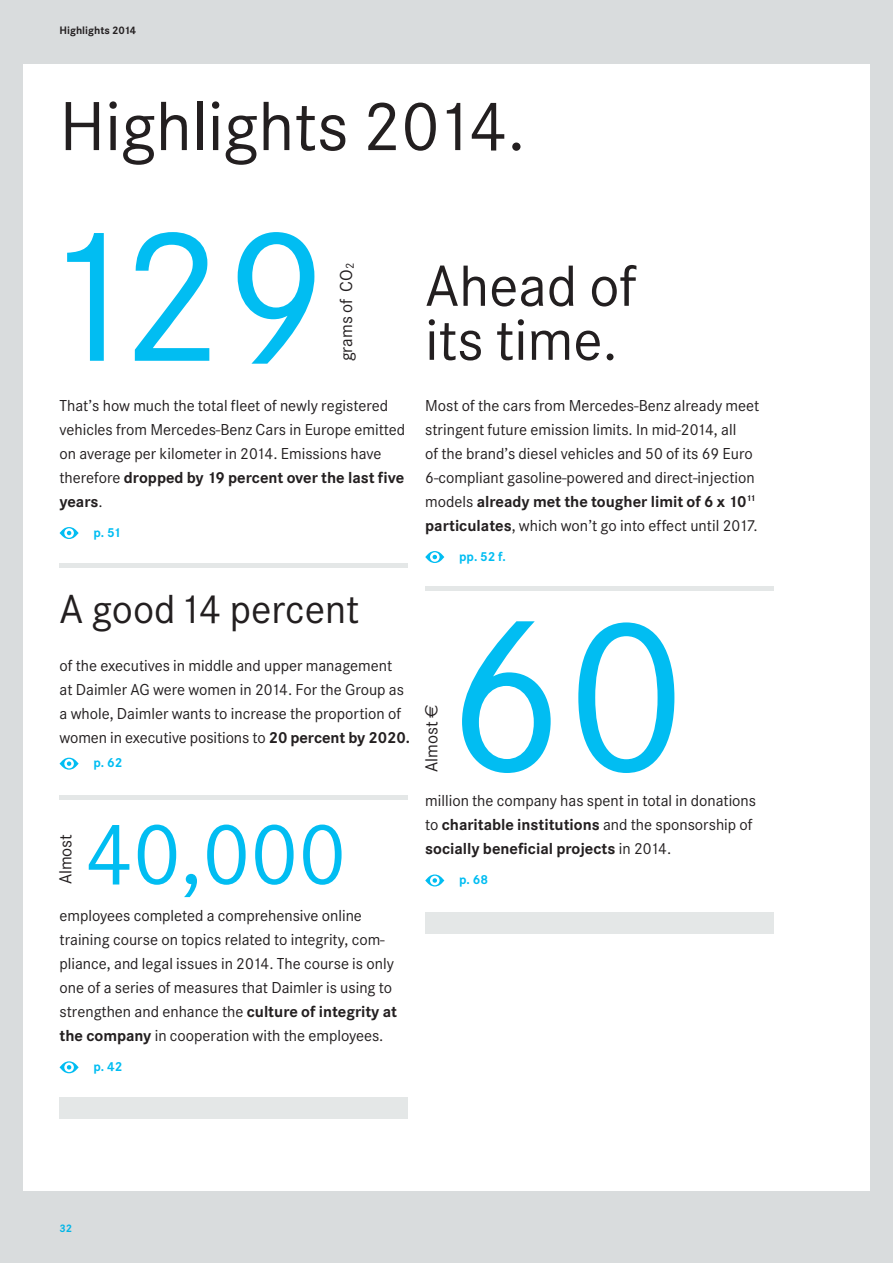
<style>
.page{position:relative;width:893px;height:1263px;background:#d9dcdd}
.page>*{position:absolute;margin:0;border:0;box-sizing:border-box;transform-origin:0 0}
.t1{font:225px "Corporate S";color:#01bdf2}
.t2{font:195px "Corporate S";color:#01bdf2}
.t3{font:90px "Corporate S";color:#01bdf2}
.t4{font:72px "Corporate S";color:#231f20}
.t5{font:60px/54px "Corporate S";color:#231f20}
.t6{font:42px "Corporate S";color:#231f20}
.t7{font:18px "Corporate S";color:#231f20}
.t8{font:16.5px/24px "Corporate S";color:#231f20}
.t9{font:700 13.5px "Corporate S";color:#01bdf2}
.t10{font:700 11.25px "Corporate S";color:#231f20}
.t11{font:700 11.25px "Corporate S";color:#01b5e7}
.s1{font-weight:700}
.s2{font-family:"Euro Sans"}
</style>
<div class="page">
<div style="left:23px;top:64px;width:847px;height:1127px;background:#fff"></div>
<svg style="left:60px;top:1061px;width:19px;height:12px"></svg>
<svg style="left:425px;top:551px;width:19px;height:12px"></svg>
<div style="left:60px;top:1097px;width:348px;height:21px;background:#e4e7e7"></div>
<svg style="left:60px;top:527px;width:19px;height:12px"></svg>
<svg style="left:425px;top:874px;width:19px;height:12px"></svg>
<svg style="left:60px;top:758px;width:19px;height:12px"></svg>
<div style="left:425px;top:912px;width:349px;height:21px;background:#e4e7e7"></div>
<hr style="left:425px;top:587px;width:349px;height:4px;background:#e4e7e7">
<hr style="left:60px;top:795px;width:348px;height:4px;background:#e4e7e7">
<div style="left:60px;top:563px;width:348px;height:5px;background:#e4e7e7"></div>
<p class="t10" style="left:60px;top:24px;width:78px">Highlights 2014</p>
<h3 class="t4" style="left:60px;top:83px;width:467px">Highlights 2014.</h3>
<h2 class="t2" style="left:34px;top:179px;width:296px">129</h2>
<p class="t7" style="left:335px;top:361px;width:100px;rotate:-90deg">grams of CO<sub>2</sub></p>
<p class="t8" style="left:60px;top:393px;width:347px">That’s how much the total fleet of newly registered vehicles from Mercedes-Benz Cars in Europe emitted on average per kilometer in 2014. Emissions have therefore <span class="s1">dropped by 19 percent over the last five years</span>.</p>
<p class="t9" style="left:94px;top:524px;width:29px">p. 51</p>
<h3 class="t6" style="left:60px;top:584px;width:301px">A good14 percent</h3>
<p class="t8" style="left:60px;top:654px;width:352px">of the executives in middle and upper management<br>at Daimler AG were women in 2014. For the Group as a whole, Daimler wants to increase the proportion of women in executive positions to <span class="s1">20 percent by 2020.</span></p>
<p class="t9" style="left:94px;top:755px;width:30px">p. 62</p>
<p class="t7" style="left:55px;top:884px;width:52px;rotate:-90deg">Almost</p>
<h3 class="t3" style="left:85px;top:800px;width:263px">40,000</h3>
<p class="t8" style="left:60px;top:903px;width:339px">employees completed a comprehensive online training course on topics related to integrity, com&shy;pliance, and legal issues in 2014. The course is only one of a series of measures that Daimler is using to strengthen and enhance the <span class="s1">culture of integrity at the company</span> in cooperation with the employees.</p>
<p class="t9" style="left:94px;top:1058px;width:30px">p. 42</p>
<h3 class="t5" style="left:425px;top:258px;width:213px">Ahead of its time.</h3>
<p class="t8" style="left:425px;top:393px;width:335px">Most of the cars from Mercedes-Benz already meet stringent future emission limits. In mid-2014, all<br>of the brand’s diesel vehicles and 50 of its 69 Euro 6-compliant gasoline-powered and direct-injection models <span class="s1">already met the tougher limit of 6 x 10</span><sup>11 </sup><span class="s1">particulates</span>, which won’t go into effect until 2017.</p>
<p class="t9" style="left:459px;top:548px;width:48px">pp. 52 f.</p>
<p class="t7" style="left:421px;top:772px;width:69px;rotate:-90deg">Almost <span class="s2">€</span></p>
<h1 class="t1" style="left:446px;top:562px;width:241px">60</h1>
<p class="t8" style="left:425px;top:788px;width:332px">million the company has spent in total in donations to <span class="s1">charitable institutions</span> and the sponsorship of <span class="s1">socially beneficial projects</span> in 2014.</p>
<p class="t9" style="left:459px;top:872px;width:30px">p. 68</p>
<p class="t11" style="left:60px;top:1222px;width:14px">32</p>
</div>
